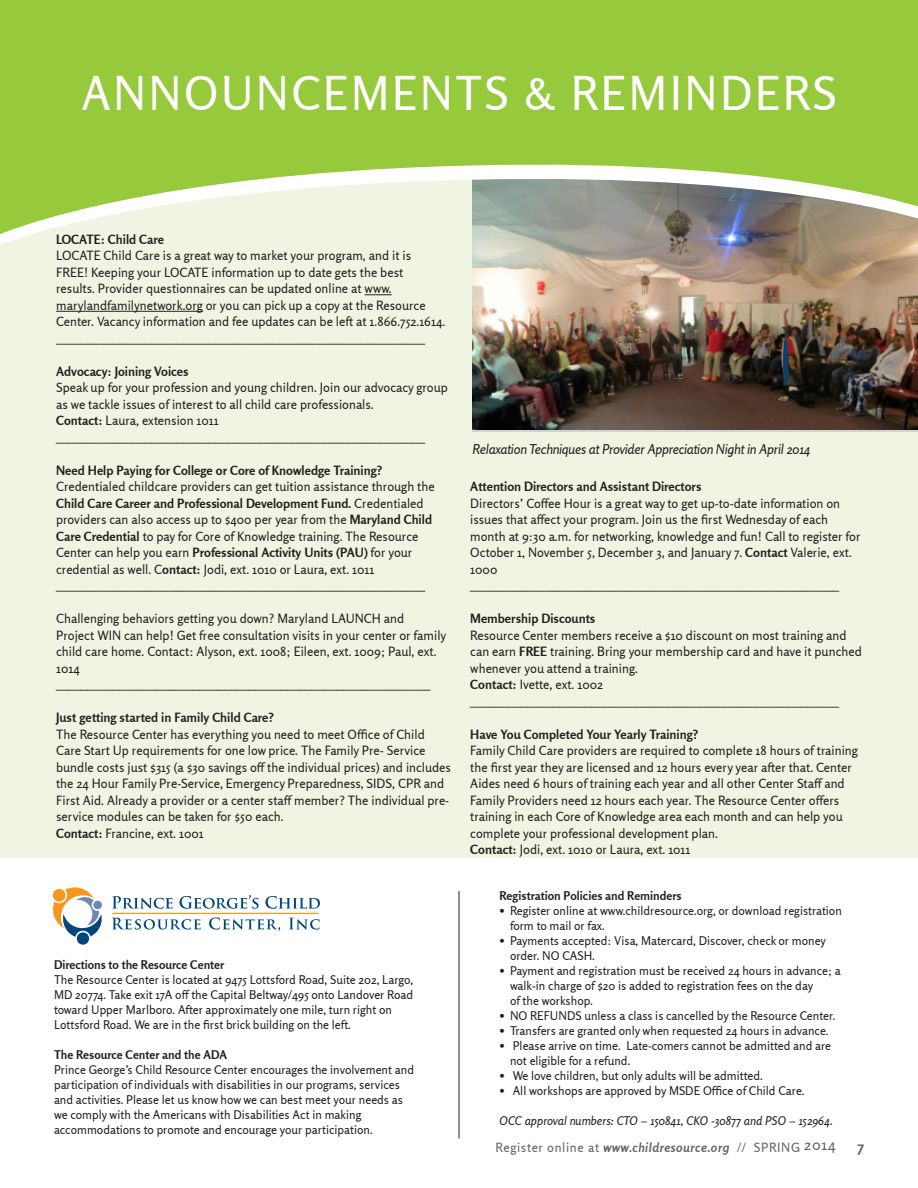
<style>
.page{position:relative;width:918px;height:1188px;background:#fff}
.page>*{position:absolute;margin:0;border:0;box-sizing:border-box;transform-origin:0 0}
.t1{font:46.5px "Rosario";letter-spacing:.05em;color:#fff}
.t2{font:700 15px "Rosario";color:#636366}
.t3{font:italic 13.5px "Rosario";letter-spacing:-.02em;color:#231f20}
.Announcements__BODY{font:12.75px/16.5px "Rosario";color:#231f20}
.t4{font:700 12.75px "Rosario";color:#231f20}
.t5{font:12.75px "Rosario";letter-spacing:.05em;color:#636366}
.t6{font:12px/15px "Rosario";color:#231f20}
.t7{font:700 12px "Rosario";color:#231f20}
.t8{font:italic 12px "Rosario";color:#231f20}
.s1{font-weight:700}
.s2{font-weight:700;font-style:italic}
.s3{font-size:15px}
</style>
<div class="page">
<div style="left:0;top:0;width:918px;height:858px;background:#eff5e2"></div>
<img style="left:472px;top:245px;width:446px;height:185px">
<div style="left:783px;top:337px;width:5px;height:49px;background:#0c3f6a;border-radius:50%"></div>
<svg style="left:0;top:234px;width:918px;height:11px"></svg>
<hr style="left:459px;top:891px;width:1px;height:247px;background:#231f20">
<svg style="left:111px;top:895px;width:209px;height:36px"></svg>
<svg style="left:53px;top:887px;width:49px;height:58px"></svg>
<svg style="left:0;top:0;width:918px;height:234px;background:#a1c959"></svg>
<svg style="left:365px;top:295px;width:27px;height:1px"></svg>
<hr style="left:56px;top:311px;width:147px;height:1px;background:#231f20">
<h1 class="t1" style="left:81px;top:66px;width:757px">ANNOUNCEMENTS &amp; REMINDERS</h1>
<p class="t4" style="left:56px;top:231px;width:110px">LOCATE: Child Care</p>
<p class="Announcements__BODY" style="left:56px;top:247px;width:391px">LOCATE Child Care is a great way to market your program, and it is FREE! Keeping your LOCATE information up to date gets the best results. Provider questionnaires can be updated online at www. marylandfamilynetwork.org or you can pick up a copy at the Resource Center. Vacancy information and fee updates can be left at 1.866.752.1614.</p>
<p class="Announcements__BODY" style="left:56px;top:330px;width:371px">__________________________________________________________</p>
<p class="t4" style="left:56px;top:363px;width:134px">Advocacy: Joining Voices</p>
<p class="Announcements__BODY" style="left:56px;top:379px;width:393px">Speak up for your profession and young children. Join our advocacy group as we tackle issues of interest to all child care professionals.</p>
<p class="Announcements__BODY" style="left:56px;top:412px;width:164px"><span class="s1">Contact:</span> Laura, extension 1011</p>
<p class="Announcements__BODY" style="left:56px;top:429px;width:371px">__________________________________________________________</p>
<p class="t4" style="left:56px;top:462px;width:328px">Need Help Paying for College or Core of Knowledge Training?</p>
<p class="Announcements__BODY" style="left:56px;top:478px;width:380px">Credentialed childcare providers can get tuition assistance through the <span class="s1">Child Care Career and Professional Development Fund.</span> Credentialed providers can also access up to $400 per year from the <span class="s1">Maryland Child Care Credential</span> to pay for Core of Knowledge training. The Resource Center can help you earn <span class="s1">Professional Activity Units (PAU)</span> for your credential as well. C<span class="s1">ontact:</span> Jodi, ext. 1010 or Laura, ext. 1011</p>
<p class="Announcements__BODY" style="left:56px;top:577px;width:371px">__________________________________________________________</p>
<p class="Announcements__BODY" style="left:56px;top:610px;width:392px">Challenging behaviors getting you down? Maryland LAUNCH and<br>Project WIN can help! Get free consultation visits in your center or family child care home. Contact: Alyson, ext. 1008; Eileen, ext. 1009; Paul, ext.<br>1014</p>
<p class="Announcements__BODY" style="left:56px;top:676px;width:376px">____________________________________________________________</p>
<p class="t4" style="left:56px;top:710px;width:220px">Just getting started in Family Child Care?</p>
<p class="Announcements__BODY" style="left:56px;top:726px;width:396px">The Resource Center has everything you need to meet Office of Child Care Start Up requirements for one low price. The Family Pre- Service bundle costs just $315 (a $30 savings off the individual prices) and includes the 24 Hour Family Pre-Service, Emergency Preparedness, SIDS, CPR and First Aid. Already a provider or a center staff member? The individual pre&shy;service modules can be taken for $50 each.</p>
<p class="Announcements__BODY" style="left:56px;top:825px;width:149px"><span class="s1">Contact:</span> Francine, ext. 1001</p>
<p class="t7" style="left:54px;top:957px;width:172px">Directions to the Resource Center</p>
<p class="t6" style="left:54px;top:972px;width:361px">The Resource Center is located at 9475 Lottsford Road, Suite 202, Largo, MD 20774. Take exit 17A off the Capital Beltway/495 onto Landover Road toward Upper Marlboro. After approximately one mile, turn right on Lottsford Road. We are in the first brick building on the left.</p>
<p class="t7" style="left:54px;top:1047px;width:174px">The Resource Center and the ADA</p>
<p class="t6" style="left:54px;top:1062px;width:362px">Prince George’s Child Resource Center encourages the involvement and participation of individuals with disabilities in our programs, services and activities. Please let us know how we can best meet your needs as we comply with the Americans with Disabilities Act in making accommodations to promote and encourage your participation.</p>
<p class="t3" style="left:472px;top:441px;width:339px">Relaxation Techniques at Provider Appreciation Night in April 2014</p>
<p class="t4" style="left:470px;top:479px;width:233px">Attention Directors and Assistant Directors</p>
<p class="Announcements__BODY" style="left:470px;top:495px;width:392px">Directors’ Coffee Hour is a great way to get up-to-date information on issues that affect your program. Join us the first Wednesday of each month at 9:30 a.m. for networking, knowledge and fun! Call to register for October 1, November 5, December 3, and January 7. <span class="s1">Contact</span> Valerie, ext.<br>1000</p>
<p class="Announcements__BODY" style="left:470px;top:577px;width:371px">__________________________________________________________</p>
<p class="t4" style="left:470px;top:611px;width:127px">Membership Discounts</p>
<p class="Announcements__BODY" style="left:470px;top:627px;width:393px">Resource Center members receive a $10 discount on most training and can earn <span class="s1">FREE</span> training. Bring your membership card and have it punched whenever you attend a training.</p>
<p class="Announcements__BODY" style="left:470px;top:676px;width:134px"><span class="s1">Contact:</span> Ivette, ext. 1002</p>
<p class="Announcements__BODY" style="left:470px;top:693px;width:371px">__________________________________________________________</p>
<p class="t4" style="left:470px;top:726px;width:230px">Have You Completed Your Yearly Training?</p>
<p class="Announcements__BODY" style="left:470px;top:742px;width:389px">Family Child Care providers are required to complete 18 hours of training the first year they are licensed and 12 hours every year after that. Center Aides need 6 hours of training each year and all other Center Staff and Family Providers need 12 hours each year. The Resource Center offers training in each Core of Knowledge area each month and can help you complete your professional development plan.<br><span class="s1">Contact:</span> Jodi, ext. 1010 or Laura, ext. 1011</p>
<p class="t7" style="left:500px;top:888px;width:184px">Registration Policies and Reminders</p>
<p class="t6" style="left:510px;top:903px;width:333px;text-indent:-10px">• Register online at www.childresource.org, or download registration form to mail or fax.</p>
<p class="t6" style="left:510px;top:933px;width:318px;text-indent:-10px">• Payments accepted: Visa, Matercard, Discover, check or money order. NO CASH.</p>
<p class="t6" style="left:510px;top:963px;width:332px;text-indent:-10px">• Payment and registration must be received 24 hours in advance; a walk-in charge of $20 is added to registration fees on the day<br>of the workshop.</p>
<p class="t6" style="left:500px;top:1008px;width:337px">• NO REFUNDS unless a class is cancelled by the Resource Center.</p>
<p class="t6" style="left:500px;top:1023px;width:331px">• Transfers are granted only when requested 24 hours in advance.</p>
<p class="t6" style="left:510px;top:1038px;width:323px;text-indent:-10px">• Please arrive on time. Late-comers cannot be admitted and are not eligible for a refund.</p>
<p class="t6" style="left:500px;top:1068px;width:265px">• We love children, but only adults will be admitted.</p>
<p class="t6" style="left:500px;top:1083px;width:307px">• All workshops are approved by MSDE Office of Child Care.</p>
<p class="t8" style="left:500px;top:1113px;width:335px">OCC approval numbers: CTO – 150841, CKO -30877 and PSO – 152964.</p>
<p class="t5" style="left:496px;top:1140px;width:341px">Register online at <span class="s2">www.childresource.org</span> // SPRING <span class="s3">2014</span></p>
<p class="t2" style="left:858px;top:1137px;width:8px">7</p>
</div>
